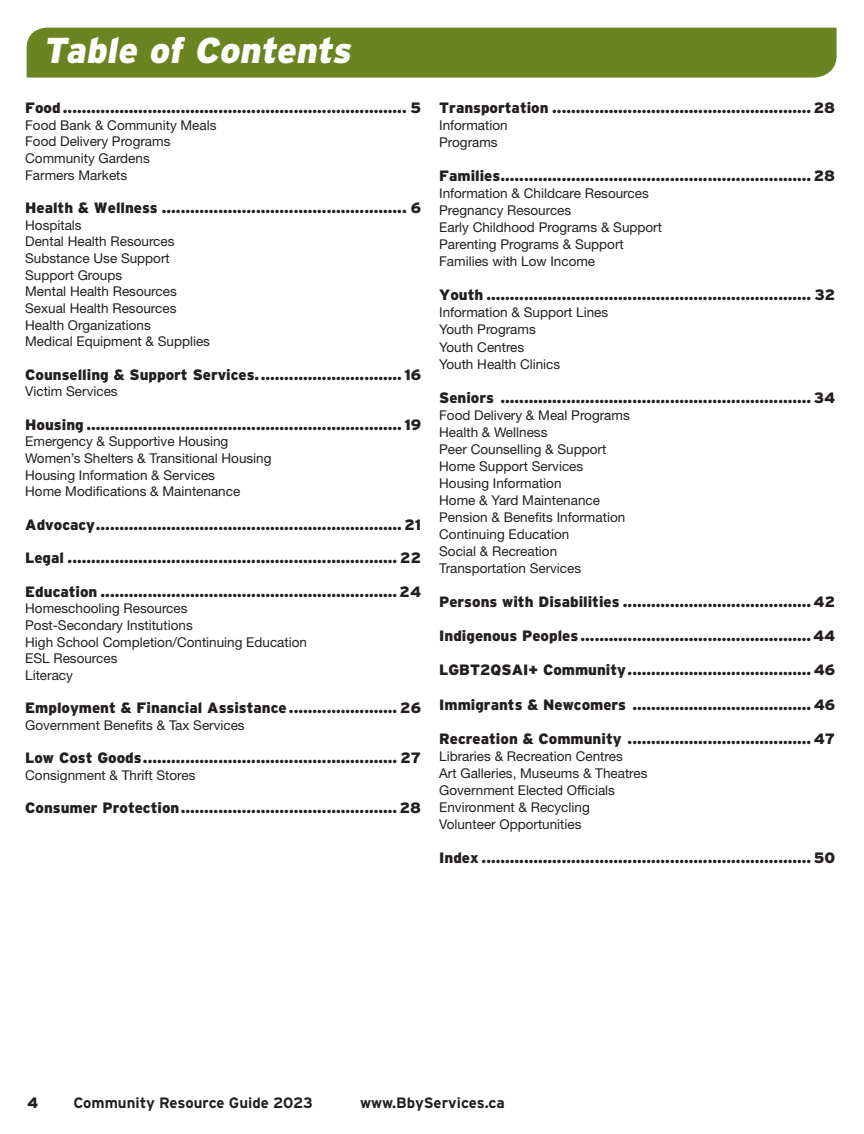
<style>
.page{position:relative;width:864px;height:1134px;background:#fff}
.page>*{position:absolute;margin:0;border:0;box-sizing:border-box;transform-origin:0 0}
.t1{font:italic 700 36px "Interprovince";color:#fff}
.t2{font:700 15px "Interprovince";color:#231f20}
.t3{font:700 15px "Interstate";color:#231f20}
.t4{font:900 15px "Interstate";color:#231f20}
.t5{font:13.5px/17.1px "Helvetica Neue LT Std";color:#231f20}
</style>
<div class="page">
<div style="left:27px;top:28px;width:810px;height:50px;background:#6a8422"></div>
<p class="t1" style="left:43px;top:30px;width:316px">Table of Contents</p>
<p class="t2" style="left:25px;top:99px;width:397px">Food ......................................................................... 5</p>
<p class="t5" style="left:25px;top:116px;width:193px;line-height:16.6px">Food Bank &amp; Community Meals<br>Food Delivery Programs<br>Community Gardens<br>Farmers Markets</p>
<p class="t2" style="left:25px;top:199px;width:397px">Health &amp; Wellness .................................................... 6</p>
<p class="t5" style="left:25px;top:216px;width:186px;line-height:16.6px">Hospitals<br>Dental Health Resources<br>Substance Use Support<br>Support Groups<br>Mental Health Resources<br>Sexual Health Resources<br>Health Organizations<br>Medical Equipment &amp; Supplies</p>
<p class="t2" style="left:25px;top:366px;width:398px">Counselling &amp; Support Services............................... 16</p>
<p class="t5" style="left:25px;top:383px;width:94px">Victim Services</p>
<p class="t2" style="left:25px;top:416px;width:398px">Housing ................................................................... 19</p>
<p class="t5" style="left:25px;top:433px;width:248px;line-height:16.6px">Emergency &amp; Supportive Housing Women’s Shelters &amp; Transitional Housing Housing Information &amp; Services<br>Home Modifications &amp; Maintenance</p>
<p class="t2" style="left:25px;top:516px;width:398px">Advocacy................................................................. 21</p>
<p class="t2" style="left:25px;top:549px;width:398px">Legal ...................................................................... 22</p>
<p class="t2" style="left:25px;top:583px;width:398px">Education ............................................................... 24</p>
<p class="t5" style="left:25px;top:600px;width:283px;line-height:16.6px">Homeschooling Resources<br>Post-Secondary Institutions<br>High School Completion/Continuing Education<br>ESL Resources<br>Literacy</p>
<p class="t2" style="left:25px;top:699px;width:398px">Employment &amp; Financial Assistance ....................... 26</p>
<p class="t5" style="left:25px;top:716px;width:221px">Government Benefits &amp; Tax Services</p>
<p class="t2" style="left:25px;top:749px;width:398px">Low Cost Goods...................................................... 27</p>
<p class="t5" style="left:25px;top:767px;width:172px">Consignment &amp; Thrift Stores</p>
<p class="t2" style="left:25px;top:800px;width:398px">Consumer Protection.............................................. 28</p>
<p class="t2" style="left:439px;top:99px;width:398px">Transportation ....................................................... 28</p>
<p class="t5" style="left:439px;top:116px;width:70px">Information<br>Programs</p>
<p class="t2" style="left:439px;top:167px;width:397px">Families.................................................................. 28</p>
<p class="t5" style="left:439px;top:185px;width:224px">Information &amp; Childcare Resources<br>Pregnancy Resources<br>Early Childhood Programs &amp; Support<br>Parenting Programs &amp; Support<br>Families with Low Income</p>
<p class="t2" style="left:439px;top:287px;width:397px">Youth ..................................................................... 32</p>
<p class="t5" style="left:439px;top:304px;width:171px">Information &amp; Support Lines<br>Youth Programs<br>Youth Centres<br>Youth Health Clinics</p>
<p class="t2" style="left:439px;top:389px;width:397px">Seniors .................................................................. 34</p>
<p class="t5" style="left:439px;top:406px;width:192px">Food Delivery &amp; Meal Programs<br>Health &amp; Wellness<br>Peer Counselling &amp; Support<br>Home Support Services<br>Housing Information<br>Home &amp; Yard Maintenance<br>Pension &amp; Benefits Information<br>Continuing Education<br>Social &amp; Recreation<br>Transportation Services</p>
<p class="t2" style="left:439px;top:593px;width:397px">Persons with Disabilities ........................................ 42</p>
<p class="t2" style="left:439px;top:628px;width:397px">Indigenous Peoples .................................................44</p>
<p class="t2" style="left:439px;top:662px;width:398px">LGBT2QSAI+ Community....................................... 46</p>
<p class="t2" style="left:439px;top:696px;width:397px">Immigrants &amp; Newcomers ...................................... 46</p>
<p class="t2" style="left:439px;top:730px;width:397px">Recreation &amp; Community ....................................... 47</p>
<p class="t5" style="left:439px;top:747px;width:210px">Libraries &amp; Recreation Centres<br>Art Galleries, Museums &amp; Theatres<br>Government Elected Officials<br>Environment &amp; Recycling<br>Volunteer Opportunities</p>
<p class="t2" style="left:439px;top:849px;width:397px">Index ...................................................................... 50</p>
<p class="t4" style="left:27px;top:1093px;width:13px">4</p>
<p class="t3" style="left:74px;top:1093px;width:241px">Community Resource Guide 2023</p>
<p class="t3" style="left:360px;top:1093px;width:146px">www.BbyServices.ca</p>
</div>
